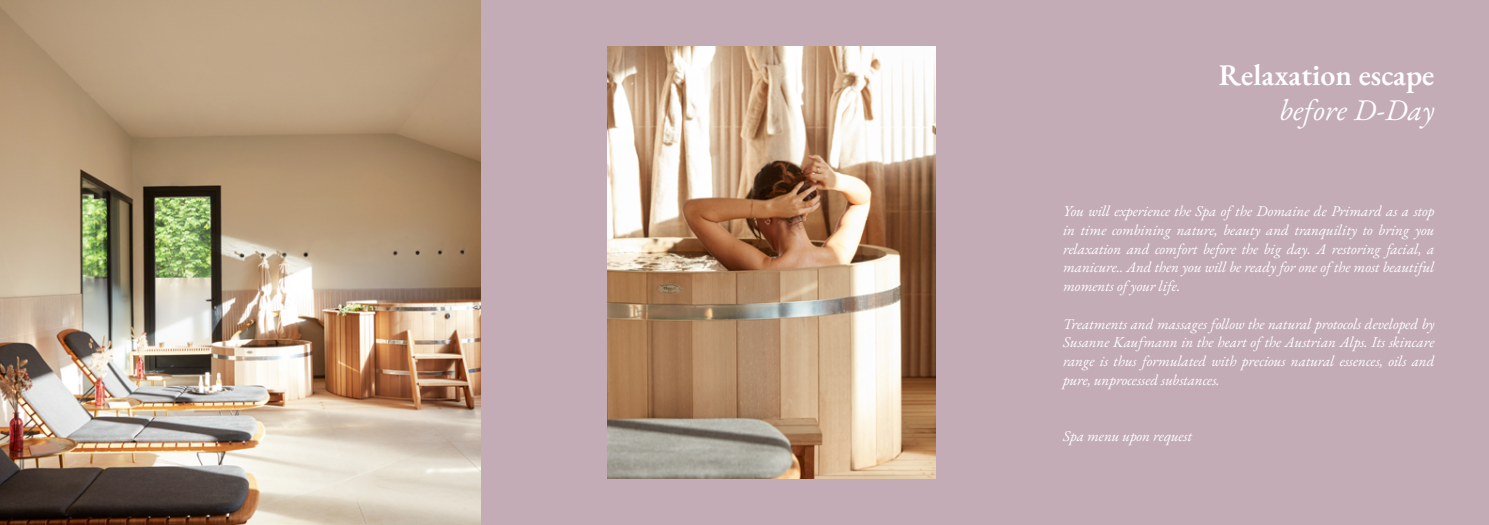
<style>
.page{position:relative;width:1489px;height:525px;background:#fff}
.page>*{position:absolute;margin:0;border:0;box-sizing:border-box;transform-origin:0 0}
.t1{font:600 30px "EB Garamond";color:#fff}
.t2{font:italic 30px "EB Garamond";letter-spacing:.01em;color:#fff}
.t3{font:italic 15px/18.8px "EB Garamond";color:#fff;text-align:justify}
</style>
<div class="page">
<div style="left:480px;top:0;width:1008px;height:524px;background:#c4acb7"></div>
<img style="left:0;top:0;width:480px;height:524px">
<img style="left:607px;top:46px;width:328px;height:432px">
<h1 class="t1" style="left:1218px;top:56px;width:217px">Relaxation escape</h1>
<h1 class="t2" style="left:1279px;top:91px;width:157px">before D-Day</h1>
<p class="t3" style="left:1063px;top:202px;width:373px">You will experience the Spa of the Domaine de Primard as a stop in time combining nature, beauty and tranquility to bring you relaxation and comfort before the big day. A restoring facial, a manicure.. And then you will be ready for one of the most beautiful moments of your life.</p>
<p class="t3" style="left:1063px;top:314px;width:373px">Treatments and massages follow the natural protocols developed by Susanne Kaufmann in the heart of the Austrian Alps. Its skincare range is thus formulated with precious natural essences, oils and pure, unprocessed substances.</p>
<p class="t3" style="left:1063px;top:427px;width:130px">Spa menu upon request</p>
</div>
